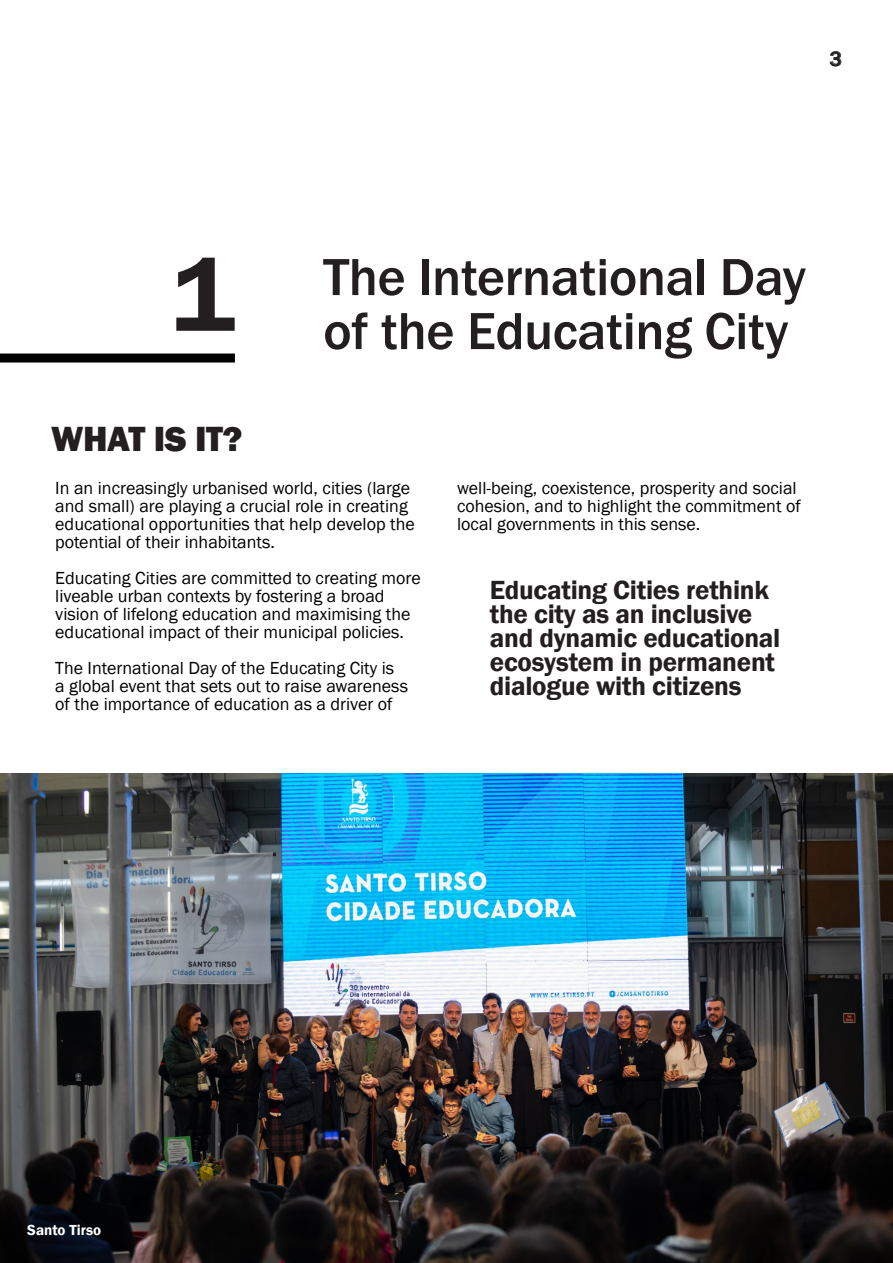
<style>
.page{position:relative;width:893px;height:1263px;background:#fff}
.page>*{position:absolute;margin:0;border:0;box-sizing:border-box;transform-origin:0 0}
.Número_apartat{font:600 108px "Franklin Gothic";color:#231f20}
.Títol_apartat{font:500 54px/54px "Franklin Gothic";letter-spacing:-.01em;color:#231f20}
.Sub-títol_apartat{font:800 36px "Franklin Gothic";letter-spacing:-.01em;color:#231f20}
.Destacat{font:600 27px/24px "Franklin Gothic";letter-spacing:-.01em;color:#231f20}
.Text_normal{font:500 21px "Franklin Gothic";color:#231f20}
.Text_normal-2{font:18px/18px "Franklin Gothic";color:#000}
.Llegenda_blanc{font:600 15px "Franklin Gothic";color:#fff}
</style>
<div class="page">
<svg style="left:829px;top:51px;width:13px;height:16px"></svg>
<div style="left:0;top:353px;width:235px;height:9px;background:#000"></div>
<img style="left:0;top:774px;width:893px;height:489px">
<p class="Text_normal" style="left:830px;top:46px;width:14px">3</p>
<p class="Número_apartat" style="left:172px;top:228px;width:65px">1</p>
<p class="Títol_apartat" style="left:323px;top:251px;width:484px">The International Day of the Educating City</p>
<p class="Sub-títol_apartat" style="left:51px;top:415px;width:193px">WHAT IS IT?</p>
<p class="Text_normal-2" style="left:55px;top:480px;width:361px">In an increasingly urbanised world, cities (large and small) are playing a crucial role in creating educational opportunities that help develop the potential of their inhabitants.</p>
<p class="Text_normal-2" style="left:55px;top:570px;width:367px">Educating Cities are committed to creating more liveable urban contexts by fostering a broad vision of lifelong education and maximising the educational impact of their municipal policies.</p>
<p class="Text_normal-2" style="left:55px;top:660px;width:354px">The International Day of the Educating City is a global event that sets out to raise awareness of the importance of education as a driver of</p>
<p class="Text_normal-2" style="left:457px;top:480px;width:345px">well-being, coexistence, prosperity and social cohesion, and to highlight the commitment of local governments in this sense.</p>
<p class="Destacat" style="left:490px;top:578px;width:292px">Educating Cities rethink the city as an inclusive and dynamic educational ecosystem in permanent dialogue with citizens</p>
<p class="Llegenda_blanc" style="left:27px;top:1221px;width:75px">Santo Tirso</p>
</div>
